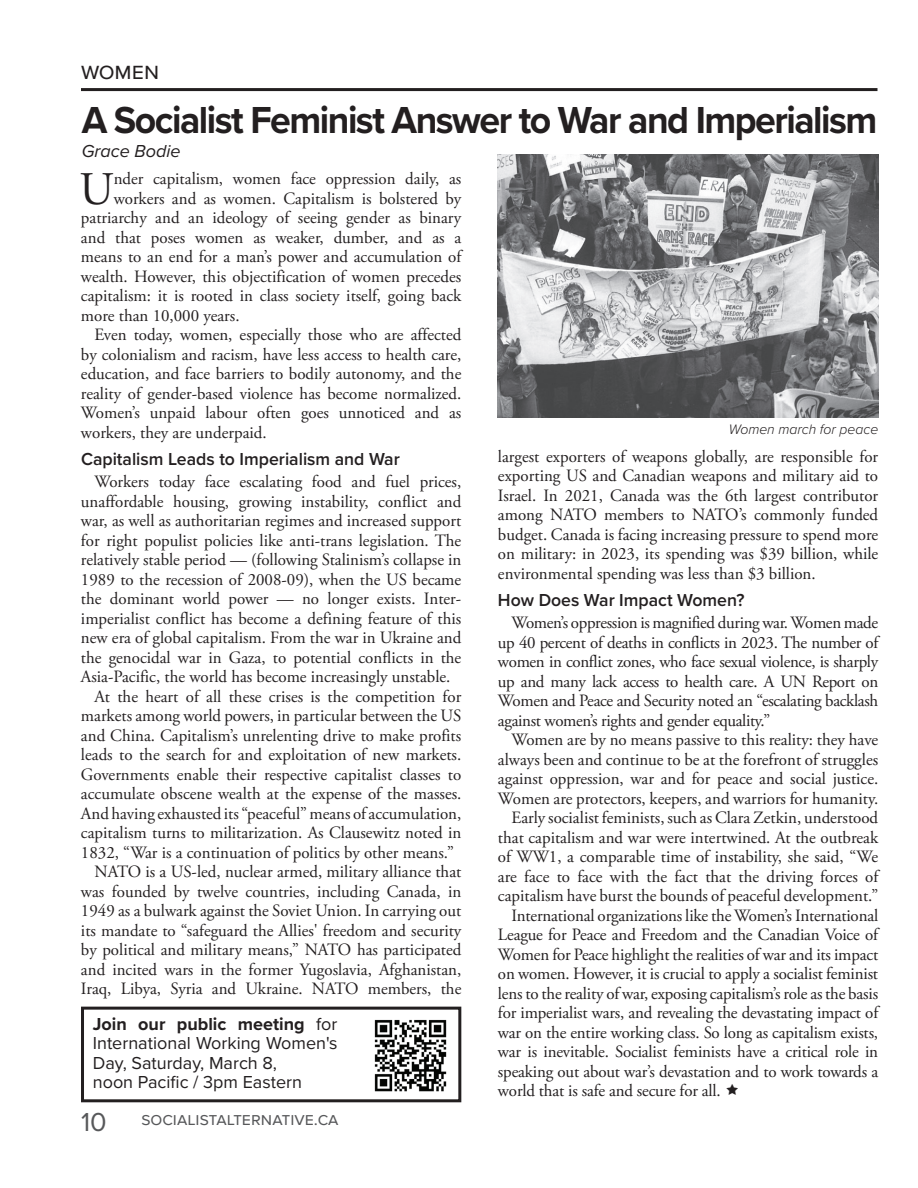
<style>
.page{position:relative;width:918px;height:1188px;background:#fff}
.page>*{position:absolute;margin:0;border:0;box-sizing:border-box;transform-origin:0 0}
.t1{font:46.65px "Adobe Garamond Pro";color:#231f20}
.t2{font:700 39px "Proxima Nova";letter-spacing:-.04em;color:#231f20;scale:.96 1}
.t3{font:27px "Proxima Nova";color:#57585a}
.t4{font:24px "Proxima Nova";color:#231f20}
.t5{font:18px/19.5px "Proxima Nova";color:#231f20}
.t6{font:600 18px "Proxima Nova";color:#231f20}
.t7{font:18px "Proxima Nova";color:#57585a}
.t8{font:italic 18px "Proxima Nova";color:#231f20}
.t9{font:17.25px/19.5px "Adobe Garamond Pro";color:#231f20;text-align:justify}
.t10{font:italic 300 14.25px "Proxima Nova";color:#231f20}
.s1{font-weight:700}
</style>
<div class="page">
<hr style="left:81px;top:88px;width:796px;height:3px;background:#231f20">
<img style="left:498px;top:154px;width:380px;height:264px">
<div style="left:81px;top:1007px;width:380px;height:95px;border:3px solid #231f20"></div>
<img style="left:374px;top:1019px;width:73px;height:73px">
<h3 class="t4" style="left:81px;top:53px;width:80px">women</h3>
<h2 class="t2" style="left:82px;top:90px;width:830px">A Socialist Feminist Answer to War and Imperialism</h2>
<p class="t8" style="left:82px;top:137px;width:100px">Grace Bodie</p>
<h1 class="t1" style="left:80px;top:161px;width:36px">U</h1>
<p class="t9" style="left:114px;top:170px;width:349px">nder capitalism, women face oppression daily, as</p>
<p class="t9" style="left:114px;top:189px;width:349px">workers and as women. Capitalism is bolstered by</p>
<p class="t9" style="left:81px;top:209px;width:382px">patriarchy and an ideology of seeing gender as binary</p>
<p class="t9" style="left:81px;top:228px;width:382px">and that poses women as weaker, dumber, and as a</p>
<p class="t9" style="left:81px;top:248px;width:382px">means to an end for a man’s power and accumulation of</p>
<p class="t9" style="left:81px;top:267px;width:382px">wealth. However, this objectification of women precedes</p>
<p class="t9" style="left:81px;top:287px;width:382px">capitalism: it is rooted in class society itself, going back</p>
<p class="t9" style="left:81px;top:306px;width:160px">more than 10,000 years.</p>
<p class="t9" style="left:94px;top:326px;width:368px">Even today, women, especially those who are affected</p>
<p class="t9" style="left:81px;top:345px;width:382px">by colonialism and racism, have less access to health care,</p>
<p class="t9" style="left:81px;top:365px;width:382px">education, and face barriers to bodily autonomy, and the</p>
<p class="t9" style="left:81px;top:384px;width:382px">reality of gender-based violence has become normalized.</p>
<p class="t9" style="left:81px;top:404px;width:382px">Women’s unpaid labour often goes unnoticed and as</p>
<p class="t9" style="left:81px;top:423px;width:187px">workers, they are underpaid.</p>
<p class="t6" style="left:81px;top:446px;width:320px">Capitalism Leads to Imperialism and War</p>
<p class="t9" style="left:94px;top:473px;width:368px">Workers today face escalating food and fuel prices,</p>
<p class="t9" style="left:81px;top:492px;width:382px">unaffordable housing, growing instability, conflict and</p>
<p class="t9" style="left:81px;top:512px;width:382px">war, as well as authoritarian regimes and increased support</p>
<p class="t9" style="left:81px;top:531px;width:382px">for right populist policies like anti-trans legislation. The</p>
<p class="t9" style="left:81px;top:551px;width:382px">relatively stable period — (following Stalinism’s collapse in</p>
<p class="t9" style="left:81px;top:570px;width:382px">1989 to the recession of 2008-09), when the US became</p>
<p class="t9" style="left:81px;top:590px;width:382px">the dominant world power — no longer exists. Inter-</p>
<p class="t9" style="left:81px;top:609px;width:382px">imperialist conflict has become a defining feature of this</p>
<p class="t9" style="left:81px;top:629px;width:382px">new era of global capitalism. From the war in Ukraine and</p>
<p class="t9" style="left:81px;top:648px;width:382px">the genocidal war in Gaza, to potential conflicts in the</p>
<p class="t9" style="left:81px;top:668px;width:371px">Asia-Pacific, the world has become increasingly unstable.</p>
<p class="t9" style="left:94px;top:687px;width:368px">At the heart of all these crises is the competition for</p>
<p class="t9" style="left:81px;top:707px;width:382px">markets among world powers, in particular between the US</p>
<p class="t9" style="left:81px;top:726px;width:382px">and China. Capitalism’s unrelenting drive to make profits</p>
<p class="t9" style="left:81px;top:746px;width:382px">leads to the search for and exploitation of new markets.</p>
<p class="t9" style="left:81px;top:765px;width:382px">Governments enable their respective capitalist classes to</p>
<p class="t9" style="left:81px;top:785px;width:382px">accumulate obscene wealth at the expense of the masses.</p>
<p class="t9" style="left:81px;top:804px;width:382px">And having exhausted its “peaceful” means of accumulation,</p>
<p class="t9" style="left:81px;top:824px;width:382px">capitalism turns to militarization. As Clausewitz noted in</p>
<p class="t9" style="left:81px;top:843px;width:374px">1832, “War is a continuation of politics by other means.”</p>
<p class="t9" style="left:94px;top:863px;width:368px">NATO is a US-led, nuclear armed, military alliance that</p>
<p class="t9" style="left:81px;top:882px;width:382px">was founded by twelve countries, including Canada, in</p>
<p class="t9" style="left:81px;top:902px;width:382px">1949 as a bulwark against the Soviet Union. In carrying out</p>
<p class="t9" style="left:81px;top:921px;width:382px">its mandate to “safeguard the Allies' freedom and security</p>
<p class="t9" style="left:81px;top:941px;width:382px">by political and military means,” NATO has participated</p>
<p class="t9" style="left:81px;top:960px;width:382px">and incited wars in the former Yugoslavia, Afghanistan,</p>
<p class="t9" style="left:81px;top:980px;width:382px">Iraq, Libya, Syria and Ukraine. NATO members, the</p>
<p class="t5" style="left:93px;top:1013px;width:246px"><span class="s1">Join our public meeting</span> for<br>International Working Women's<br>Day, Saturday, March 8,<br>noon Pacific / 3pm Eastern</p>
<h3 class="t3" style="left:81px;top:1102px;width:27px">10</h3>
<p class="t7" style="left:141px;top:1106px;width:198px">socialistalternative.ca</p>
<p class="t10" style="left:729px;top:419px;width:151px">Women march for peace</p>
<p class="t9" style="left:498px;top:447px;width:382px">largest exporters of weapons globally, are responsible for exporting US and Canadian weapons and military aid to Israel. In 2021, Canada was the 6th largest contributor among NATO members to NATO’s commonly funded budget. Canada is facing increasing pressure to spend more on military: in 2023, its spending was $39 billion, while environmental spending was less than $3 billion.</p>
<p class="t6" style="left:498px;top:587px;width:248px">How Does War Impact Women?</p>
<p class="t9" style="left:498px;top:614px;width:382px;text-indent:14px">Women’s oppression is magnified during war. Women made up 40 percent of deaths in conflicts in 2023. The number of women in conflict zones, who face sexual violence, is sharply up and many lack access to health care. A UN Report on Women and Peace and Security noted an “escalating backlash against women’s rights and gender equality.”</p>
<p class="t9" style="left:511px;top:731px;width:368px">Women are by no means passive to this reality: they have</p>
<p class="t9" style="left:498px;top:750px;width:382px">always been and continue to be at the forefront of struggles</p>
<p class="t9" style="left:498px;top:770px;width:382px">against oppression, war and for peace and social justice.</p>
<p class="t9" style="left:498px;top:789px;width:382px">Women are protectors, keepers, and warriors for humanity.</p>
<p class="t9" style="left:511px;top:809px;width:368px">Early socialist feminists, such as Clara Zetkin, understood</p>
<p class="t9" style="left:498px;top:828px;width:382px">that capitalism and war were intertwined. At the outbreak</p>
<p class="t9" style="left:498px;top:848px;width:382px">of WW1, a comparable time of instability, she said, “We</p>
<p class="t9" style="left:498px;top:867px;width:382px">are face to face with the fact that the driving forces of</p>
<p class="t9" style="left:498px;top:887px;width:382px">capitalism have burst the bounds of peaceful development.”</p>
<p class="t9" style="left:511px;top:906px;width:368px">International organizations like the Women’s International</p>
<p class="t9" style="left:498px;top:926px;width:382px">League for Peace and Freedom and the Canadian Voice of</p>
<p class="t9" style="left:498px;top:945px;width:382px">Women for Peace highlight the realities of war and its impact</p>
<p class="t9" style="left:498px;top:965px;width:382px">on women. However, it is crucial to apply a socialist feminist</p>
<p class="t9" style="left:498px;top:984px;width:382px">lens to the reality of war, exposing capitalism’s role as the basis</p>
<p class="t9" style="left:498px;top:1004px;width:382px">for imperialist wars, and revealing the devastating impact of</p>
<p class="t9" style="left:498px;top:1023px;width:382px">war on the entire working class. So long as capitalism exists,</p>
<p class="t9" style="left:498px;top:1043px;width:382px">war is inevitable. Socialist feminists have a critical role in</p>
<p class="t9" style="left:498px;top:1062px;width:382px">speaking out about war’s devastation and to work towards a</p>
<p class="t9" style="left:498px;top:1082px;width:224px">world that is safe and secure for all.</p>
</div>
